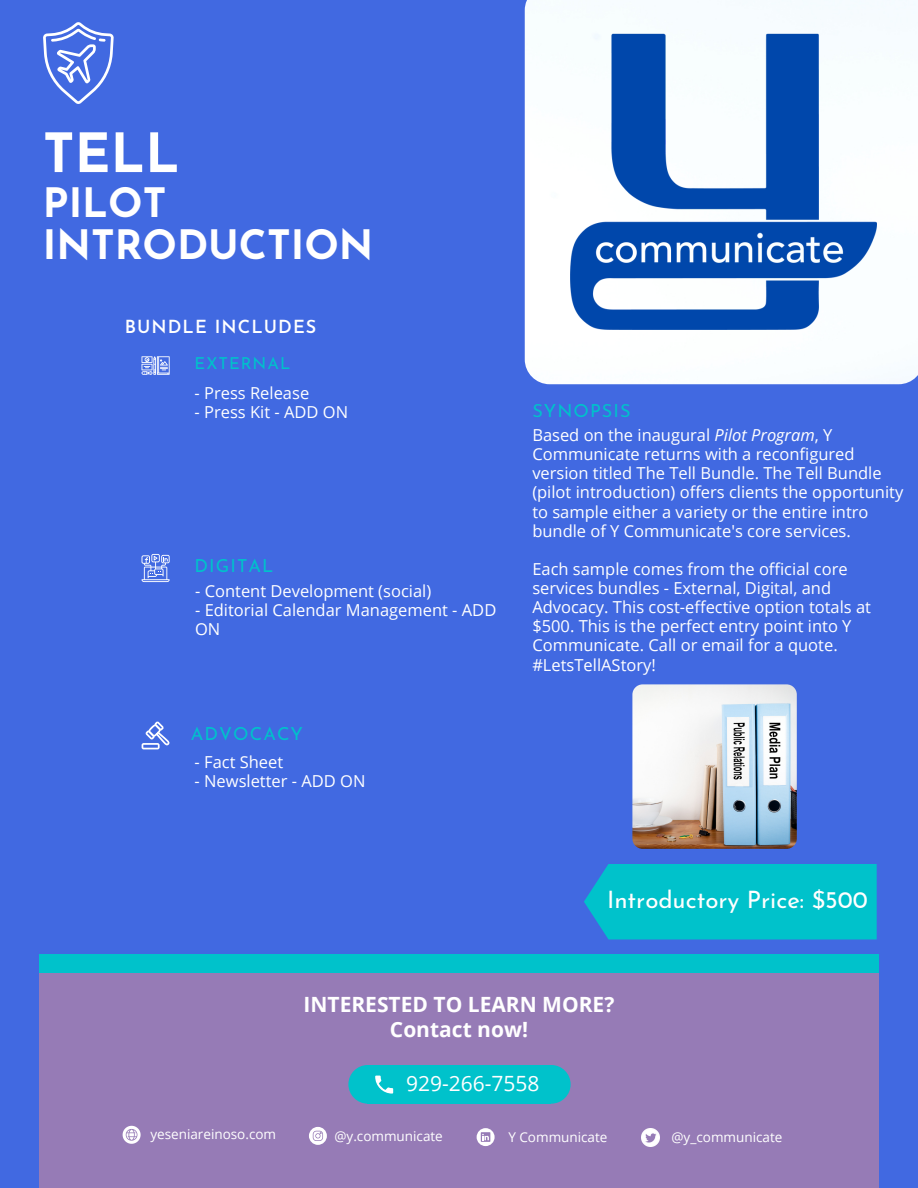
<style>
.page{position:relative;width:918px;height:1188px;background:#4169e1}
.page>*{position:absolute;margin:0;border:0;box-sizing:border-box;transform-origin:0 0}
.t1{font:700 54px "Josefin Sans";color:#fff}
.t2{font:700 40.5px/41.7px "Josefin Sans";color:#fff}
.t3{font:24px "Josefin Sans";color:#fff}
.t4{font:700 21px/24.6px "Open Sans";color:#fff;text-align:center}
.t5{font:21px "Open Sans";color:#fff}
.t6{font:18px "Josefin Sans";letter-spacing:.06em;color:#00c2cb}
.t7{font:600 18px "Josefin Sans";letter-spacing:.06em;color:#fff}
.t8{font:16.5px/19.2px "Open Sans";color:#fff}
.t9{font:16.5px "Josefin Sans";letter-spacing:.06em;color:#00c2cb}
.t10{font:13.5px "Open Sans";color:#fff}
.s1{font-style:italic}
</style>
<div class="page">
<div style="left:39px;top:955px;width:840px;height:36px;background:#00c2cb"></div>
<div style="left:39px;top:973px;width:840px;height:215px;background:#967bb6"></div>
<div style="left:367px;top:1065px;width:184px;height:39px;background:#00c2cb"></div>
<div style="left:348px;top:1065px;width:39px;height:39px;background:#00c2cb;border-radius:50%"></div>
<div style="left:532px;top:1065px;width:39px;height:39px;background:#00c2cb;border-radius:50%"></div>
<svg style="left:375px;top:1076px;width:18px;height:18px"></svg>
<svg style="left:123px;top:1126px;width:18px;height:18px"></svg>
<svg style="left:309px;top:1127px;width:18px;height:18px"></svg>
<img style="left:632px;top:684px;width:165px;height:165px;border-radius:10px">
<div style="left:525px;top:0;width:393px;height:384px;background:#fafeff"></div>
<div style="left:584px;top:864px;width:293px;height:75px;background:#00c2cb"></div>
<svg style="left:477px;top:1128px;width:18px;height:18px"></svg>
<img style="left:642px;top:1128px;width:18px;height:18px">
<img style="left:571px;top:33px;width:306px;height:296px">
<svg style="left:142px;top:356px;width:28px;height:19px"></svg>
<svg style="left:43px;top:22px;width:71px;height:82px"></svg>
<svg style="left:142px;top:554px;width:28px;height:28px"></svg>
<svg style="left:142px;top:721px;width:28px;height:28px"></svg>
<h1 class="t1" style="left:43px;top:132px;width:138px">TELL</h1>
<h2 class="t2" style="left:43px;top:186px;width:332px">PILOT<br>INTRODUCTION</h2>
<p class="t7" style="left:125px;top:320px;width:193px">BUNDLE INCLUDES</p>
<p class="t9" style="left:195px;top:356px;width:97px">EXTERNAL</p>
<p class="t8" style="left:195px;top:383px;width:116px">- Press Release</p>
<p class="t8" style="left:195px;top:402px;width:155px">- Press Kit - ADD ON</p>
<p class="t6" style="left:195px;top:559px;width:80px">DIGITAL</p>
<p class="t8" style="left:195px;top:581px;width:238px">- Content Development (social)</p>
<p class="t8" style="left:195px;top:600px;width:303px">- Editorial Calendar Management - ADD<br>ON</p>
<p class="t6" style="left:191px;top:726px;width:114px">ADVOCACY</p>
<p class="t8" style="left:195px;top:752px;width:90px">- Fact Sheet</p>
<p class="t8" style="left:195px;top:771px;width:172px">- Newsletter - ADD ON</p>
<p class="t6" style="left:532px;top:403px;width:100px">SYNOPSIS</p>
<p class="t8" style="left:532px;top:425px;width:372px">Based on the inaugural <span class="s1">Pilot Program</span>, Y Communicate returns with a reconfigured version titled The Tell Bundle. The Tell Bundle (pilot introduction) offers clients the opportunity to sample either a variety or the entire intro bundle of Y Communicate's core services.</p>
<p class="t8" style="left:532px;top:559px;width:340px">Each sample comes from the official core services bundles - External, Digital, and Advocacy. This cost-effective option totals at $500. This is the perfect entry point into Y Communicate. Call or email for a quote. #LetsTellAStory!</p>
<h3 class="t3" style="left:607px;top:890px;width:262px">Introductory Price: $500</h3>
<p class="t4" style="left:304px;top:992px;width:312px">INTERESTED TO LEARN MORE?<br>Contact now!</p>
<p class="t5" style="left:406px;top:1069px;width:135px">929-266-7558</p>
<p class="t10" style="left:150px;top:1125px;width:127px">yeseniareinoso.com</p>
<p class="t10" style="left:334px;top:1126px;width:110px">@y.communicate</p>
<p class="t10" style="left:508px;top:1127px;width:101px">Y Communicate</p>
<p class="t10" style="left:672px;top:1127px;width:112px">@y_communicate</p>
</div>
